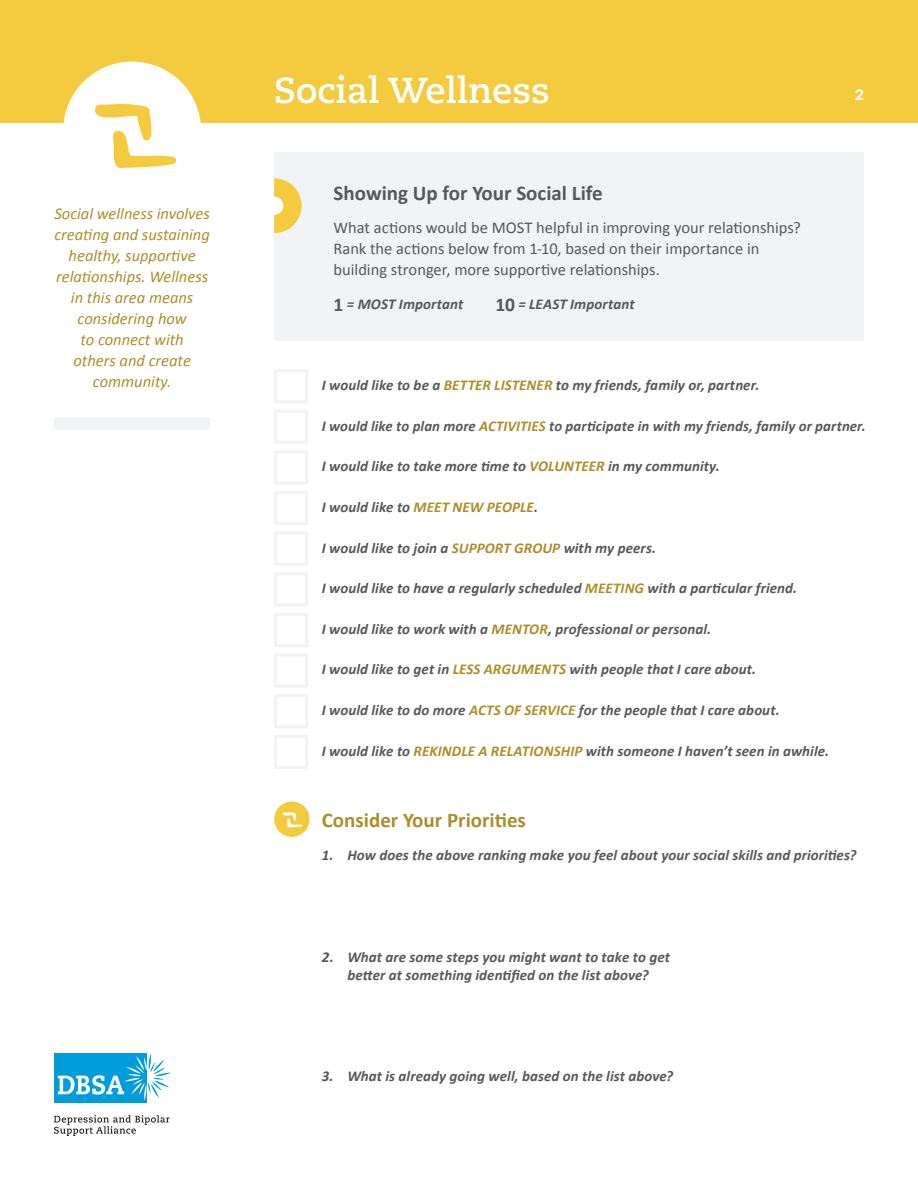
<style>
.page{position:relative;width:918px;height:1188px;background:#fff}
.page>*{position:absolute;margin:0;border:0;box-sizing:border-box;transform-origin:0 0}
.t1{font:700 36px "Caecilia LT Pro 75";color:#fff}
.t2{font:700 21px "Calibri";color:#57585a}
.t3{font:700 21px "Calibri";color:#aa8f2a}
.t4{font:16.5px/21px "Calibri";color:#57585a}
.t5{font:italic 16.5px/21px "Calibri";color:#aa8f2a;text-align:center}
.t6{font:italic 700 15px/18px "Calibri";letter-spacing:.005em;color:#57585a;text-align:center}
.t7{font:800 15px "Caecilia LT Pro 85";color:#fff}
.s1{font-style:normal;font-size:19.5px}
.s2{color:#aa8f2a}
</style>
<div class="page">
<div style="left:0;top:0;width:918px;height:123px;background:#f4ca3e"></div>
<svg style="left:54px;top:1115px;width:116px;height:21px"></svg>
<div style="left:55px;top:1053px;width:92px;height:50px;background:#009ddc"></div>
<svg style="left:58px;top:1053px;width:113px;height:48px"></svg>
<div style="left:63px;top:62px;width:138px;height:137px;background:#fff;border-radius:50%"></div>
<div style="left:54px;top:417px;width:156px;height:13px;background:#f2f3f4"></div>
<svg style="left:95px;top:104px;width:82px;height:64px"></svg>
<div style="left:274px;top:152px;width:590px;height:189px;background:#f2f3f4"></div>
<svg style="left:274px;top:178px;width:28px;height:55px"></svg>
<div style="left:265px;top:197px;width:18px;height:18px;background:#fff;border-radius:50%"></div>
<div style="left:274px;top:369px;width:34px;height:34px;background:#fff;border:3px solid #f2f3f4"></div>
<div style="left:274px;top:410px;width:34px;height:34px;background:#fff;border:3px solid #f2f3f4"></div>
<div style="left:274px;top:450px;width:34px;height:35px;background:#fff;border:3px solid #f2f3f4"></div>
<div style="left:274px;top:491px;width:34px;height:34px;background:#fff;border:3px solid #f2f3f4"></div>
<div style="left:274px;top:532px;width:34px;height:34px;background:#fff;border:3px solid #f2f3f4"></div>
<div style="left:274px;top:572px;width:34px;height:34px;background:#fff;border:3px solid #f2f3f4"></div>
<div style="left:274px;top:613px;width:34px;height:34px;background:#fff;border:3px solid #f2f3f4"></div>
<div style="left:274px;top:653px;width:34px;height:35px;background:#fff;border:3px solid #f2f3f4"></div>
<div style="left:274px;top:694px;width:34px;height:34px;background:#fff;border:3px solid #f2f3f4"></div>
<div style="left:274px;top:735px;width:34px;height:34px;background:#fff;border:3px solid #f2f3f4"></div>
<div style="left:274px;top:801px;width:36px;height:36px;background:#f4ca3e;border-radius:50%"></div>
<svg style="left:283px;top:812px;width:19px;height:15px"></svg>
<p class="t5" style="left:54px;top:203px;width:157px">Social wellness involves creating and sustaining healthy, supportive relationships. Wellness in this area means considering how<br>to connect with<br>others and create community.</p>
<h1 class="t1" style="left:274px;top:66px;width:277px">Social Wellness</h1>
<h2 class="t2" style="left:334px;top:180px;width:271px">Showing Up for Your Social Life</h2>
<p class="t4" style="left:334px;top:217px;width:469px">What actions would be MOST helpful in improving your relationships?<br>Rank the actions below from 1-10, based on their importance in building stronger, more supportive relationships.</p>
<p class="t6" style="left:334px;top:295px;width:131px"><span class="s1">1</span> = MOST Important</p>
<p class="t6" style="left:496px;top:295px;width:141px"><span class="s1">10</span> = LEAST Important</p>
<p class="t7" style="left:855px;top:84px;width:10px">2</p>
<p class="t6" style="left:322px;top:376px;width:439px">I would like to be a <span class="s2">BETTER LISTENER</span> to my friends, family or, partner.</p>
<p class="t6" style="left:322px;top:417px;width:546px">I would like to plan more <span class="s2">ACTIVITIES</span> to participate in with my friends, family or partner.</p>
<p class="t6" style="left:322px;top:457px;width:400px">I would like to take more time to <span class="s2">VOLUNTEER</span> in my community.</p>
<p class="t6" style="left:322px;top:498px;width:218px">I would like to <span class="s2">MEET NEW PEOPLE</span>.</p>
<p class="t6" style="left:322px;top:539px;width:336px">I would like to join a <span class="s2">SUPPORT GROUP</span> with my peers.</p>
<p class="t6" style="left:322px;top:579px;width:477px">I would like to have a regularly scheduled <span class="s2">MEETING</span> with a particular friend.</p>
<p class="t6" style="left:322px;top:620px;width:391px">I would like to work with a <span class="s2">MENTOR</span>, professional or personal.</p>
<p class="t6" style="left:322px;top:661px;width:436px">I would like to get in <span class="s2">LESS ARGUMENTS</span> with people that I care about.</p>
<p class="t6" style="left:322px;top:701px;width:459px">I would like to do more <span class="s2">ACTS OF SERVICE</span> for the people that I care about.</p>
<p class="t6" style="left:322px;top:742px;width:509px">I would like to <span class="s2">REKINDLE A RELATIONSHIP</span> with someone I haven’t seen in awhile.</p>
<h2 class="t3" style="left:322px;top:806px;width:206px">Consider Your Priorities</h2>
<p class="t6" style="left:322px;top:846px;width:536px">1. How does the above ranking make you feel about your social skills and priorities?</p>
<p class="t6" style="left:322px;top:948px;width:350px">2. What are some steps you might want to take to get better at something identified on the list above?</p>
<p class="t6" style="left:322px;top:1067px;width:353px">3. What is already going well, based on the list above?</p>
</div>
